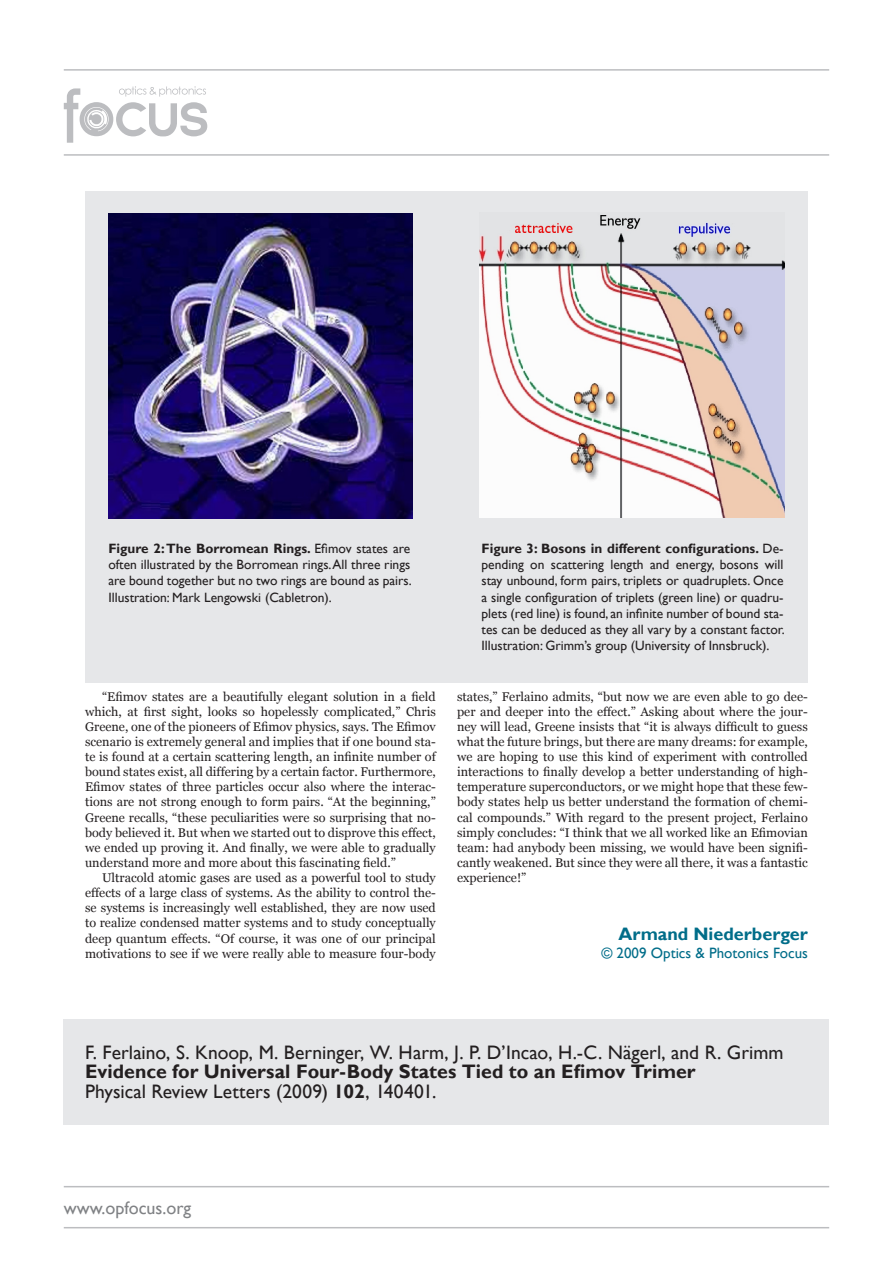
<style>
.page{position:relative;width:893px;height:1263px;background:#fff}
.page>*{position:absolute;margin:0;border:0;box-sizing:border-box;transform-origin:0 0}
.t1{font:19.5px/19.5px "Gill Sans";color:#231f20}
.t2{font:700 18px "Gill Sans";color:#006d89}
.t3{font:18px "Gill Sans";color:#808285}
.t4{font:15px "Gill Sans";color:#006d89}
.t5{font:13.5px/16.2px "Gill Sans";color:#231f20;text-align:justify}
.t6{font:12.6px/15.1px "Georgia";color:#231f20;text-align:justify}
.s1{font-weight:700}
</style>
<div class="page">
<svg style="left:64px;top:86px;width:143px;height:57px"></svg>
<hr style="left:64px;top:154px;width:765px;height:2px;background:#bcbdc0">
<hr style="left:64px;top:1227px;width:765px;height:1px;background:#bcbdc0">
<hr style="left:64px;top:69px;width:765px;height:2px;background:#bcbdc0">
<hr style="left:64px;top:1186px;width:765px;height:1px;background:#bcbdc0">
<div style="left:85px;top:191px;width:723px;height:491px;background:#e6e7e9"></div>
<div style="left:64px;top:1019px;width:765px;height:106px;background:#e6e7e9"></div>
<img style="left:108px;top:214px;width:304px;height:304px">
<img style="left:479px;top:215px;width:305px;height:302px">
<p class="t5" style="left:108px;top:541px;width:305px"><span class="s1">Figure 2: The Borromean Rings.</span> Efimov states are often illustrated by the Borromean rings. All three rings are bound together but no two rings are bound as pairs.<br>Illustration: Mark Lengowski (Cabletron).</p>
<p class="t5" style="left:482px;top:541px;width:305px"><span class="s1">Figure 3: Bosons in different configurations.</span> De&shy;pending on scattering length and energy, bosons will stay unbound, form pairs, triplets or quadruplets. Once a single configuration of triplets (green line) or quadru&shy;plets (red line) is found, an infinite number of bound sta&shy;tes can be deduced as they all vary by a constant factor.<br>Illustration: Grimm’s group (University of Innsbruck).</p>
<p class="t6" style="left:85px;top:689px;width:352px;text-indent:17px">“Efimov states are a beautifully elegant solution in a field which, at first sight, looks so hopelessly complicated,” Chris Greene, one of the pioneers of Efimov physics, says. The Efimov scenario is extremely general and implies that if one bound sta&shy;te is found at a certain scattering length, an infinite number of bound states exist, all differing by a certain factor. Furthermore, Efimov states of three particles occur also where the interac&shy;tions are not strong enough to form pairs. “At the beginning,” Greene recalls, “these peculiarities were so surprising that no&shy;body believed it. But when we started out to disprove this effect, we ended up proving it. And finally, we were able to gradually understand more and more about this fascinating field.”</p>
<p class="t6" style="left:85px;top:870px;width:352px;text-indent:17px">Ultracold atomic gases are used as a powerful tool to study effects of a large class of systems. As the ability to control the&shy;se systems is increasingly well established, they are now used to realize condensed matter systems and to study conceptually deep quantum effects. “Of course, it was one of our principal motivations to see if we were really able to measure four-body</p>
<p class="t6" style="left:457px;top:689px;width:352px">states,” Ferlaino admits, “but now we are even able to go dee&shy;per and deeper into the effect.” Asking about where the jour&shy;ney will lead, Greene insists that “it is always difficult to guess what the future brings, but there are many dreams: for example, we are hoping to use this kind of experiment with controlled interactions to finally develop a better understanding of high&shy;temperature superconductors, or we might hope that these few&shy;body states help us better understand the formation of chemi&shy;cal compounds.” With regard to the present project, Ferlaino simply concludes: “I think that we all worked like an Efimovian team: had anybody been missing, we would have been signifi&shy;cantly weakened. But since they were all there, it was a fantastic experience!”</p>
<p class="t2" style="left:618px;top:923px;width:191px">Armand Niederberger</p>
<p class="t4" style="left:601px;top:944px;width:208px">© 2009 Optics &amp; Photonics Focus</p>
<p class="t1" style="left:85px;top:1043px;width:700px">F. Ferlaino, S. Knoop, M. Berninger, W. Harm, J. P. D’Incao, H.-C. Nägerl, and R. Grimm<br><span class="s1">Evidence for Universal Four-Body States Tied to an Efimov Trimer</span></p>
<p class="t1" style="left:85px;top:1082px;width:353px">Physical Review Letters (2009) <span class="s1">102</span>, 140401.</p>
<p class="t3" style="left:64px;top:1197px;width:129px">www.opfocus.org</p>
</div>
